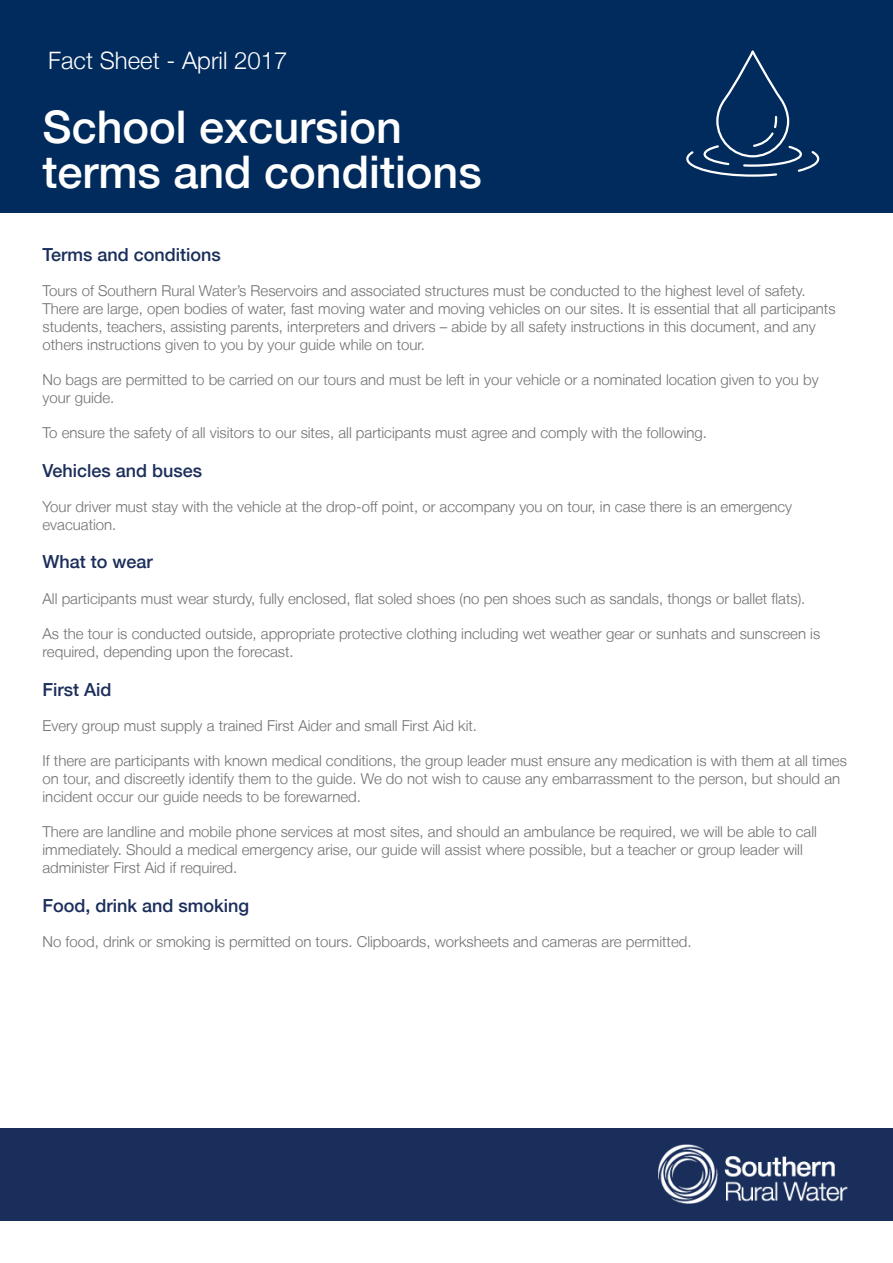
<style>
.page{position:relative;width:893px;height:1263px;background:#fff}
.page>*{position:absolute;margin:0;border:0;box-sizing:border-box;transform-origin:0 0}
.intro__main__header{font:500 45px/45px "Helvetica Neue LT";color:#fff}
.intro__main__header-2{font:300 24px "Helvetica Neue LT";color:#fff}
.t1{font:500 18px "Helvetica Neue LT";color:#1b2e5a}
.t2{font:500 18px "Helvetica Neue LT";color:#192e5a}
.t3{font:300 15px/18px "Helvetica Neue LT";color:#717074}
</style>
<div class="page">
<div style="left:0;top:0;width:893px;height:213px;background:#002b5c"></div>
<svg style="left:686px;top:50px;width:134px;height:127px"></svg>
<div style="left:0;top:1128px;width:893px;height:92px;background:#192e5a"></div>
<img style="left:659px;top:1145px;width:188px;height:59px">
<p class="intro__main__header-2" style="left:48px;top:46px;width:241px">Fact Sheet - April 2017</p>
<p class="intro__main__header" style="left:43px;top:104px;width:441px">School excursion terms and conditions</p>
<p class="t2" style="left:43px;top:244px;width:180px">Terms and conditions</p>
<p class="t3" style="left:43px;top:282px;width:794px">Tours of Southern Rural Water’s Reservoirs and associated structures must be conducted to the highest level of safety.<br>There are large, open bodies of water, fast moving water and moving vehicles on our sites. It is essential that all participants students, teachers, assisting parents, interpreters and drivers – abide by all safety instructions in this document, and any others instructions given to you by your guide while on tour.</p>
<p class="t3" style="left:43px;top:371px;width:778px">No bags are permitted to be carried on our tours and must be left in your vehicle or a nominated location given to you by your guide.</p>
<p class="t3" style="left:43px;top:424px;width:666px">To ensure the safety of all visitors to our sites, all participants must agree and comply with the following.</p>
<p class="t1" style="left:43px;top:460px;width:161px">Vehicles and buses</p>
<p class="t3" style="left:43px;top:497px;width:751px">Your driver must stay with the vehicle at the drop-off point, or accompany you on tour, in case there is an emergency evacuation.</p>
<p class="t1" style="left:43px;top:551px;width:112px">What to wear</p>
<p class="t3" style="left:43px;top:589px;width:764px">All participants must wear sturdy, fully enclosed, flat soled shoes (no pen shoes such as sandals, thongs or ballet flats).</p>
<p class="t3" style="left:43px;top:624px;width:779px">As the tour is conducted outside, appropriate protective clothing including wet weather gear or sunhats and sunscreen is required, depending upon the forecast.</p>
<p class="t1" style="left:43px;top:679px;width:71px">First Aid</p>
<p class="t3" style="left:43px;top:716px;width:436px">Every group must supply a trained First Aider and small First Aid kit.</p>
<p class="t3" style="left:43px;top:751px;width:806px">If there are participants with known medical conditions, the group leader must ensure any medication is with them at all times on tour, and discreetly identify them to the guide. We do not wish to cause any embarrassment to the person, but should an incident occur our guide needs to be forewarned.</p>
<p class="t3" style="left:43px;top:822px;width:776px">There are landline and mobile phone services at most sites, and should an ambulance be required, we will be able to call immediately. Should a medical emergency arise, our guide will assist where possible, but a teacher or group leader will administer First Aid if required.</p>
<p class="t1" style="left:43px;top:895px;width:208px">Food, drink and smoking</p>
<p class="t3" style="left:43px;top:932px;width:651px">No food, drink or smoking is permitted on tours. Clipboards, worksheets and cameras are permitted.</p>
</div>
